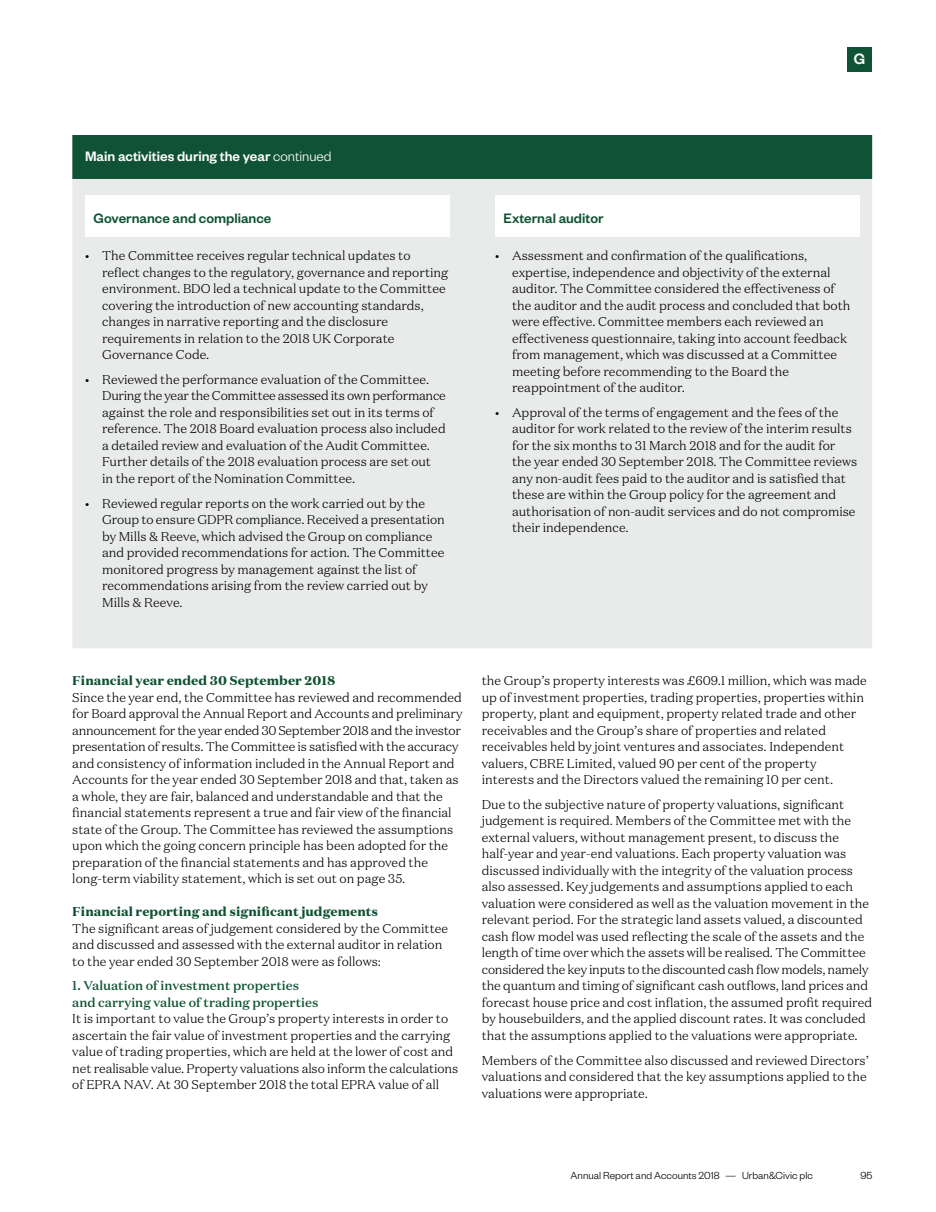
<style>
.page{position:relative;width:936px;height:1212px;background:#fff}
.page>*{position:absolute;margin:0;border:0;box-sizing:border-box;transform-origin:0 0}
.t1{font:500 16.5px "Founders Grotesk";color:#fff}
.t2{font:500 15px "Founders Grotesk";color:#105334}
.t3{font:500 15px "Founders Grotesk";color:#fff}
.t4{font:300 12.75px/16.5px "Domaine Text";color:#000}
.t5{font:900 12.75px "Domaine Text";color:#105334}
.t6{font:500 12.75px/16.5px "Domaine Text";color:#105334}
.t7{font:300 11.25px "Founders Grotesk";color:#000}
.s1{font-weight:300}
</style>
<div class="page">
<div style="left:847px;top:47px;width:25px;height:25px;background:#105334"></div>
<div style="left:72px;top:135px;width:800px;height:44px;background:#105334"></div>
<div style="left:72px;top:179px;width:800px;height:469px;background:#e9eaea"></div>
<div style="left:85px;top:195px;width:365px;height:42px;background:#fff"></div>
<div style="left:495px;top:195px;width:364px;height:42px;background:#fff"></div>
<p class="t1" style="left:853px;top:49px;width:13px">G</p>
<p class="t3" style="left:85px;top:147px;width:248px">Main activities during the year <span class="s1">continued</span></p>
<p class="t2" style="left:94px;top:208px;width:179px">Governance and compliance</p>
<p class="t4" style="left:102px;top:247px;width:348px;text-indent:-17px">• The Committee receives regular technical updates to reflect changes to the regulatory, governance and reporting environment. BDO led a technical update to the Committee covering the introduction of new accounting standards, changes in narrative reporting and the disclosure requirements in relation to the 2018 UK Corporate Governance Code.</p>
<p class="t4" style="left:102px;top:371px;width:345px;text-indent:-17px">• Reviewed the performance evaluation of the Committee.<br>During the year the Committee assessed its own performance against the role and responsibilities set out in its terms of reference. The 2018 Board evaluation process also included a detailed review and evaluation of the Audit Committee.<br>Further details of the 2018 evaluation process are set out<br>in the report of the Nomination Committee.</p>
<p class="t4" style="left:102px;top:495px;width:344px;text-indent:-17px">• Reviewed regular reports on the work carried out by the Group to ensure GDPR compliance. Received a presentation by Mills &amp; Reeve, which advised the Group on compliance and provided recommendations for action. The Committee monitored progress by management against the list of recommendations arising from the review carried out by Mills &amp; Reeve.</p>
<p class="t2" style="left:503px;top:208px;width:101px">External auditor</p>
<p class="t4" style="left:512px;top:247px;width:340px;text-indent:-17px">• Assessment and confirmation of the qualifications, expertise, independence and objectivity of the external auditor. The Committee considered the effectiveness of the auditor and the audit process and concluded that both were effective. Committee members each reviewed an effectiveness questionnaire, taking into account feedback from management, which was discussed at a Committee meeting before recommending to the Board the reappointment of the auditor.</p>
<p class="t4" style="left:512px;top:404px;width:347px;text-indent:-17px">• Approval of the terms of engagement and the fees of the auditor for work related to the review of the interim results for the six months to 31 March 2018 and for the audit for the year ended 30 September 2018. The Committee reviews any non-audit fees paid to the auditor and is satisfied that these are within the Group policy for the agreement and authorisation of non-audit services and do not compromise their independence.</p>
<p class="t5" style="left:72px;top:672px;width:264px">Financial year ended 30 September 2018</p>
<p class="t4" style="left:72px;top:689px;width:392px">Since the year end, the Committee has reviewed and recommended for Board approval the Annual Report and Accounts and preliminary announcement for the year ended 30 September 2018 and the investor presentation of results. The Committee is satisfied with the accuracy and consistency of information included in the Annual Report and Accounts for the year ended 30 September 2018 and that, taken as a whole, they are fair, balanced and understandable and that the financial statements represent a true and fair view of the financial state of the Group. The Committee has reviewed the assumptions upon which the going concern principle has been adopted for the preparation of the financial statements and has approved the long-term viability statement, which is set out on page 35.</p>
<p class="t5" style="left:72px;top:903px;width:307px">Financial reporting and significant judgements</p>
<p class="t4" style="left:72px;top:920px;width:377px">The significant areas of judgement considered by the Committee and discussed and assessed with the external auditor in relation to the year ended 30 September 2018 were as follows:</p>
<p class="t6" style="left:72px;top:977px;width:248px">1. Valuation of investment properties and carrying value of trading properties</p>
<p class="t4" style="left:72px;top:1010px;width:387px">It is important to value the Group’s property interests in order to ascertain the fair value of investment properties and the carrying value of trading properties, which are held at the lower of cost and net realisable value. Property valuations also inform the calculations of EPRA NAV. At 30 September 2018 the total EPRA value of all</p>
<p class="t4" style="left:482px;top:672px;width:386px">the Group’s property interests was £609.1 million, which was made up of investment properties, trading properties, properties within property, plant and equipment, property related trade and other receivables and the Group’s share of properties and related receivables held by joint ventures and associates. Independent valuers, CBRE Limited, valued 90 per cent of the property interests and the Directors valued the remaining 10 per cent.</p>
<p class="t4" style="left:482px;top:796px;width:392px">Due to the subjective nature of property valuations, significant judgement is required. Members of the Committee met with the external valuers, without management present, to discuss the half‑year and year-end valuations. Each property valuation was discussed individually with the integrity of the valuation process also assessed. Key judgements and assumptions applied to each valuation were considered as well as the valuation movement in the relevant period. For the strategic land assets valued, a discounted cash flow model was used reflecting the scale of the assets and the length of time over which the assets will be realised. The Committee considered the key inputs to the discounted cash flow models, namely the quantum and timing of significant cash outflows, land prices and forecast house price and cost inflation, the assumed profit required by housebuilders, and the applied discount rates. It was concluded that the assumptions applied to the valuations were appropriate.</p>
<p class="t4" style="left:482px;top:1051px;width:388px">Members of the Committee also discussed and reviewed Directors’ valuations and considered that the key assumptions applied to the valuations were appropriate.</p>
<p class="t7" style="left:570px;top:1169px;width:244px">Annual Report and Accounts 2018 — Urban&amp;Civic plc</p>
<p class="t7" style="left:860px;top:1169px;width:14px">95</p>
</div>
